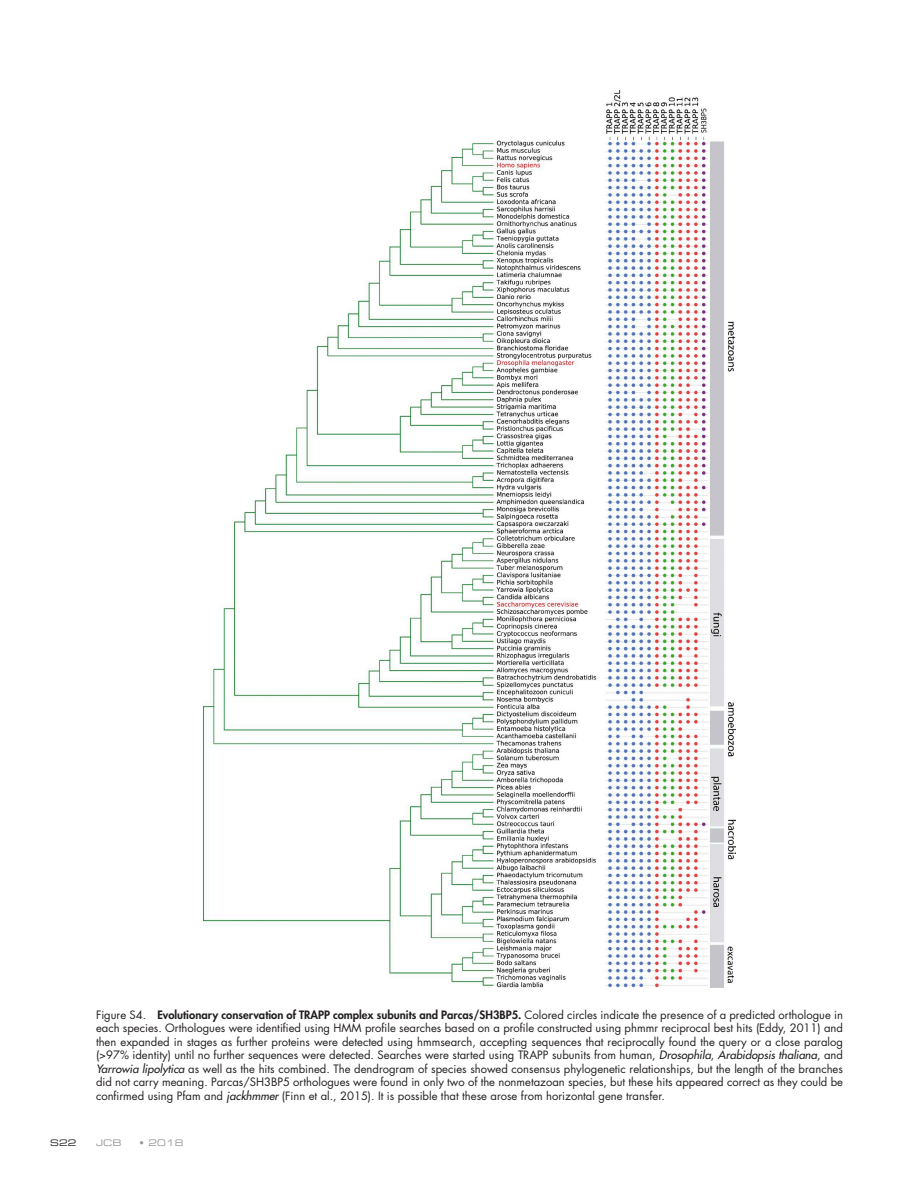
<style>
.page{position:relative;width:918px;height:1188px;background:#fff}
.page>*{position:absolute;margin:0;border:0;box-sizing:border-box;transform-origin:0 0}
.t1{font:11.25px/13.5px "Futura Std";color:#231f20;text-align:justify}
.t2{font:9px "Eurostile LT Std Ex 2";letter-spacing:.01em;color:#949698}
.t3{font:9px "Eurostile LT Std Ex 2";color:#231f20}
.s1{font-weight:800}
.s2{font-weight:500;font-style:italic}
</style>
<div class="page">
<img style="left:204px;top:90px;width:531px;height:897px">
<p class="t1" style="left:96px;top:1008px;width:749px">Figure S4. <span class="s1">Evolutionary conservation of TRAPP complex subunits and Parcas/SH3BP5.</span> Colored circles indicate the presence of a predicted orthologue in each species. Orthologues were identified using HMM profile searches based on a profile constructed using phmmr reciprocal best hits (Eddy, 2011) and then expanded in stages as further proteins were detected using hmmsearch, accepting sequences that reciprocally found the query or a close paralog (&gt;97% identity) until no further sequences were detected. Searches were started using TRAPP subunits from human, <span class="s2">Drosophila</span>, <span class="s2">Arabidopsis thaliana</span>, and <span class="s2">Yarrowia lipolytica</span> as well as the hits combined. The dendrogram of species showed consensus phylogenetic relationships, but the length of the branches did not carry meaning. Parcas/SH3BP5 orthologues were found in only two of the nonmetazoan species, but these hits appeared correct as they could be confirmed using Pfam and <span class="s2">jackhmmer</span> (Finn et al., 2015). It is possible that these arose from horizontal gene transfer.</p>
<p class="t3" style="left:50px;top:1136px;width:28px">S22</p>
<p class="t2" style="left:96px;top:1136px;width:27px">JCB</p>
<p class="t2" style="left:139px;top:1136px;width:45px">• 2018</p>
</div>
